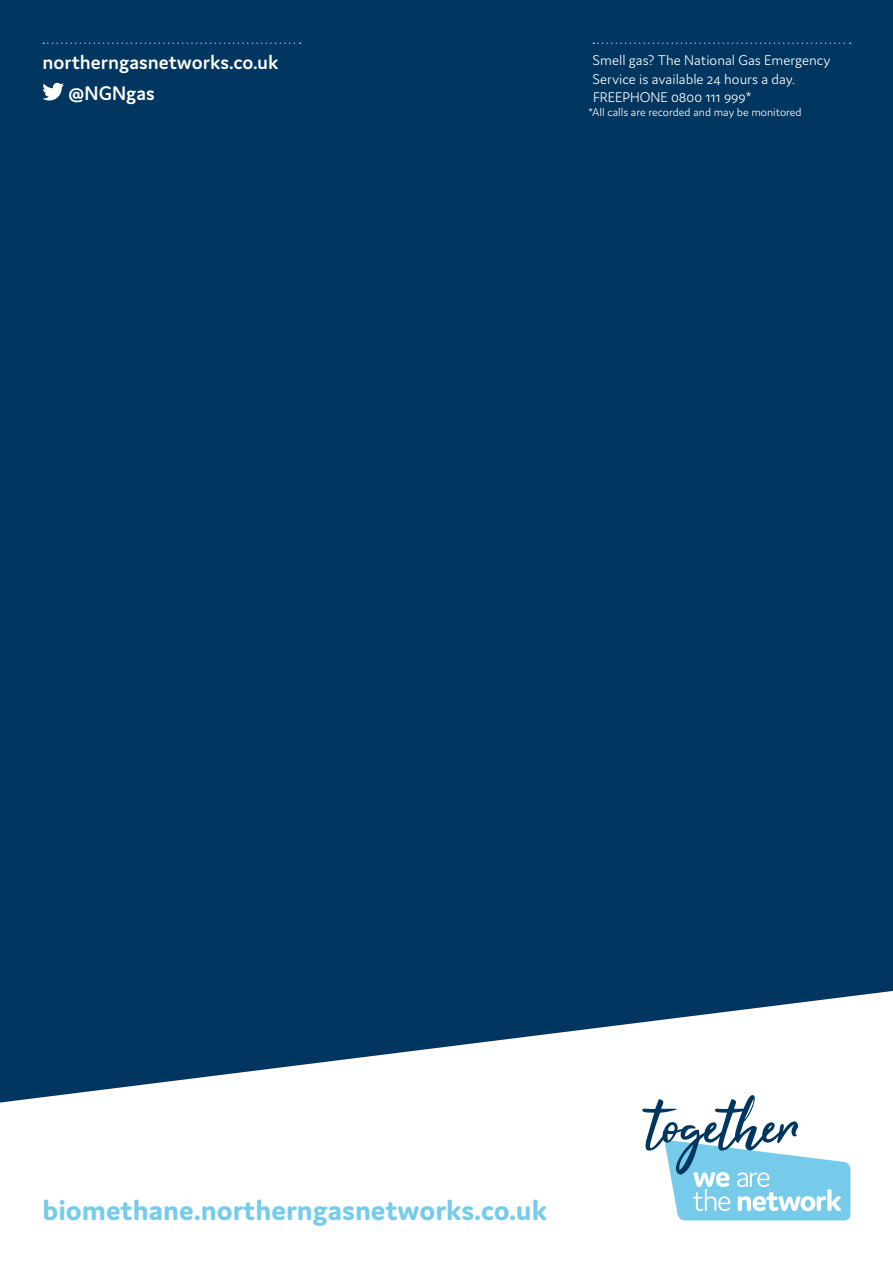
<style>
.page{position:relative;width:893px;height:1263px;background:#fff}
.page>*{position:absolute;margin:0;border:0;box-sizing:border-box;transform-origin:0 0}
.t1{font:700 30px "Domus";color:#77cbea}
.t2{font:600 21px/31px "Domus";color:#fff}
.t3{font:300 15px/18px "Domus";color:#fff}
.t4{font:300 12px "Domus";color:#fff}
.s1{color:#00365f}
</style>
<div class="page">
<div style="left:0;top:0;width:893px;height:1102px;background:#00365f"></div>
<svg style="left:593px;top:43px;width:258px;height:1px"></svg>
<svg style="left:43px;top:43px;width:258px;height:1px"></svg>
<svg style="left:43px;top:83px;width:21px;height:18px"></svg>
<svg style="left:642px;top:1095px;width:208px;height:125px"></svg>
<h2 class="t2" style="left:68px;top:47px;width:212px;text-indent:-26px">northerngasnetworks.co.uk @NGNgas</h2>
<p class="t3" style="left:593px;top:51px;width:239px">Smell gas? The National Gas Emergency<br>Service is available 24 hours a day.<br>FREEPHONE 0800 111 999*</p>
<p class="t4" style="left:588px;top:105px;width:217px">*All calls are recorded and may be monitored<span class="s1">.</span></p>
<h1 class="t1" style="left:43px;top:1194px;width:506px">biomethane.northerngasnetworks.co.uk</h1>
</div>
